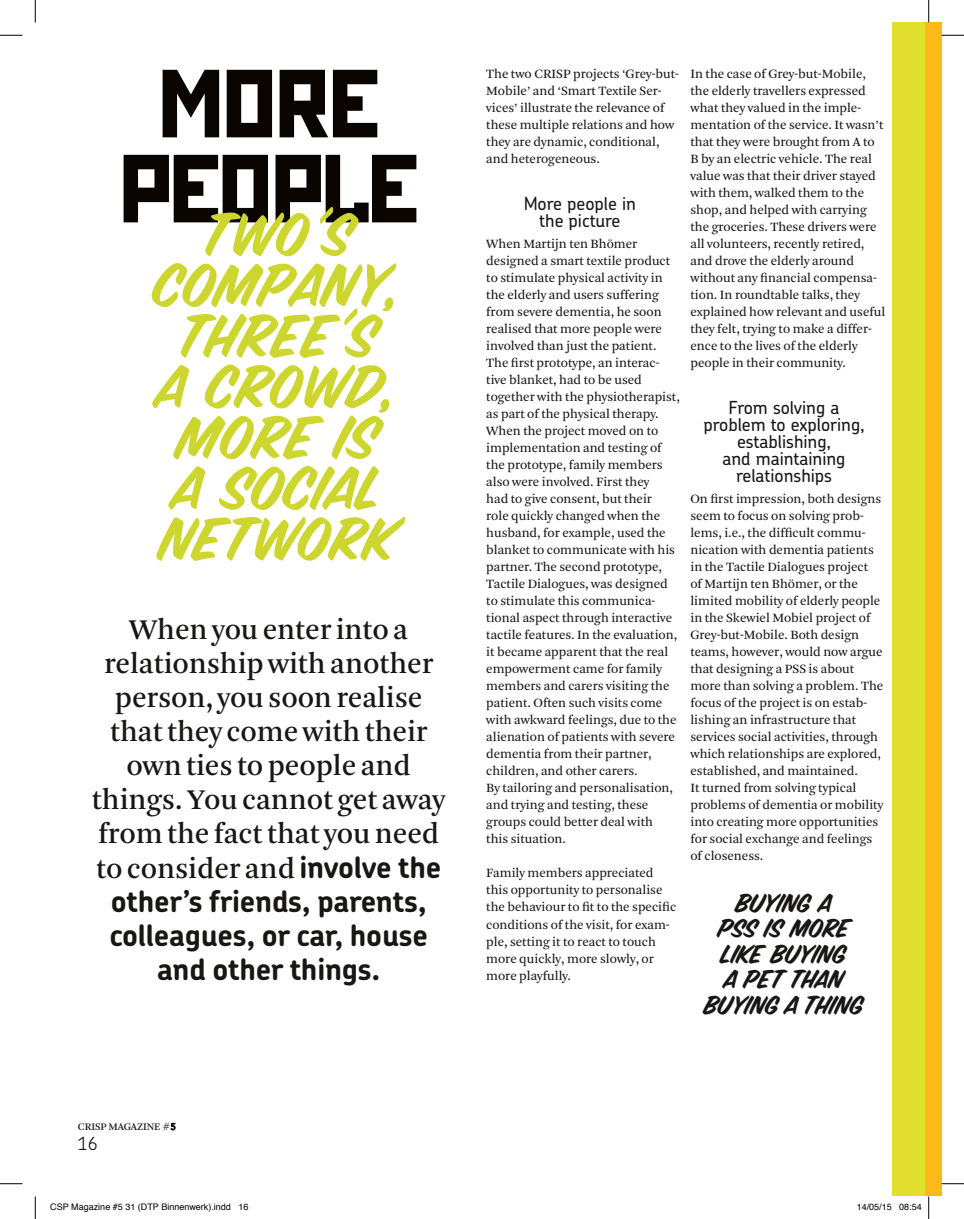
<style>
.page{position:relative;width:964px;height:1219px;background:#fff}
.page>*{position:absolute;margin:0;border:0;box-sizing:border-box;transform-origin:0 0}
.t1{font:96.45px/85.1px "Stenberg ITC";letter-spacing:-.01em;color:#0a0501;text-align:center}
.t2{font:66.3px/50.7px "Sign Painter House Brush";color:#ccd62f;text-align:center}
.t3{font:30px/34px "Arnhem";letter-spacing:-.005em;color:#181716;text-align:center}
.t4{font:700 30px/34px "Chevin Std";letter-spacing:-.01em;color:#181716;text-align:center}
.t5{font:28.65px/25.5px "Sign Painter House Brush";letter-spacing:-.01em;color:#181716;text-align:center}
.t6{font:500 18px/17px "Chevin Std";letter-spacing:-.005em;color:#181716;text-align:center}
.t7{font:300 18px "Chevin Std";color:#181716}
.t8{font:13.35px/17px "Arnhem Blond";color:#181716}
.t9{font:10.5px "Arnhem";letter-spacing:-.01em;color:#181716}
.t10{font:9px "Helvetica";color:#000}
.s1{font-family:"Chevin Std";font-weight:700}
.s2{font-family:"Arnhem Fine";font-size:11.25px}
</style>
<div class="page">
<svg style="left:171px;top:1123px;width:4px;height:7px"></svg>
<div style="left:892px;top:22px;width:34px;height:1174px;background:#e2df2e"></div>
<div style="left:925px;top:22px;width:16px;height:1174px;background:#ffb819"></div>
<svg style="left:0;top:35px;width:22px;height:1px"></svg>
<svg style="left:941px;top:35px;width:22px;height:1px"></svg>
<svg style="left:0;top:1183px;width:22px;height:1px"></svg>
<svg style="left:941px;top:1183px;width:22px;height:1px"></svg>
<svg style="left:35px;top:0;width:1px;height:22px"></svg>
<svg style="left:35px;top:1196px;width:1px;height:23px"></svg>
<svg style="left:928px;top:0;width:1px;height:22px"></svg>
<svg style="left:928px;top:1196px;width:1px;height:23px"></svg>
<h1 class="t1" style="left:120px;top:62px;width:300px">MORE<br>PEOPLE</h1>
<h2 class="t2" style="left:153px;top:209px;width:251px">TWO’S<br>COMPANY,<br>THREE’S<br>A CROWD,<br>MORE IS<br>A SOCIAL<br>NETWORK</h2>
<h3 class="t3" style="left:92px;top:613px;width:355px">When you enter into a relationship with another person, you soon realise that they come with their own ties to people and things. You cannot get away from the fact that you need to consider and <span class="s1">involve the</span></h3>
<h3 class="t4" style="left:110px;top:883px;width:320px">other’s friends, parents, colleagues, or car, house and other things.</h3>
<p class="t8" style="left:486px;top:65px;width:194px">The two CRISP projects ‘Grey-but-<br>Mobile’ and ‘Smart Textile Ser&shy;vices’ illustrate the relevance of these multiple relations and how they are dynamic, conditional, and heterogeneous.</p>
<h3 class="t6" style="left:523px;top:194px;width:114px">More people in the picture</h3>
<p class="t8" style="left:486px;top:235px;width:195px">When Martijn ten Bhömer designed a smart textile product to stimulate physical activity in the elderly and users suffering from severe dementia, he soon realised that more people were involved than just the patient.<br>The first prototype, an interac&shy;tive blanket, had to be used together with the physiotherapist, as part of the physical therapy.<br>When the project moved on to implementation and testing of the prototype, family members also were involved. First they<br>had to give consent, but their<br>role quickly changed when the husband, for example, used the blanket to communicate with his partner. The second prototype,<br>Tactile Dialogues, was designed to stimulate this communica&shy;tional aspect through interactive tactile features. In the evaluation, it became apparent that the real empowerment came for family members and carers visiting the patient. Often such visits come with awkward feelings, due to the alienation of patients with severe dementia from their partner, children, and other carers.<br>By tailoring and personalisation, and trying and testing, these groups could better deal with<br>this situation.</p>
<p class="t8" style="left:486px;top:865px;width:191px">Family members appreciated this opportunity to personalise the behaviour to fit to the specific conditions of the visit, for exam&shy;ple, setting it to react to touch more quickly, more slowly, or more playfully.</p>
<p class="t8" style="left:690px;top:65px;width:196px">In the case of Grey-but-Mobile, the elderly travellers expressed what they valued in the imple&shy;mentation of the service. It wasn’t that they were brought from A to<br>B by an electric vehicle. The real value was that their driver stayed with them, walked them to the shop, and helped with carrying the groceries. These drivers were all volunteers, recently retired, and drove the elderly around without any financial compensa&shy;tion. In roundtable talks, they explained how relevant and useful they felt, trying to make a differ&shy;ence to the lives of the elderly people in their community.</p>
<h3 class="t6" style="left:703px;top:398px;width:163px">From solving a problem to exploring, establishing,<br>and maintaining relationships</h3>
<p class="t8" style="left:690px;top:490px;width:194px">On first impression, both designs seem to focus on solving prob&shy;lems, i.e., the difficult commu&shy;nication with dementia patients in the Tactile Dialogues project<br>of Martijn ten Bhömer, or the limited mobility of elderly people in the Skewiel Mobiel project of<br>Grey-but-Mobile. Both design teams, however, would now argue that designing a PSS is about more than solving a problem. The focus of the project is on estab&shy;lishing an infrastructure that services social activities, through which relationships are explored, established, and maintained.<br>It turned from solving typical problems of dementia or mobility into creating more opportunities for social exchange and feelings of closeness.</p>
<h3 class="t5" style="left:704px;top:890px;width:161px">BUYING A<br>PSS IS MORE<br>LIKE BUYING<br>A PET THAN<br>BUYING A THING</h3>
<p class="t9" style="left:78px;top:1120px;width:100px">CRISP MAGAZINE #<span class="s2">5</span></p>
<h3 class="t7" style="left:78px;top:1131px;width:22px">16</h3>
<p class="t10" style="left:50px;top:1199px;width:200px">CSP Magazine #5 31 (DTP Binnenwerk).indd 16</p>
<p class="t10" style="left:856px;top:1199px;width:67px">14/05/15 08:54</p>
</div>
